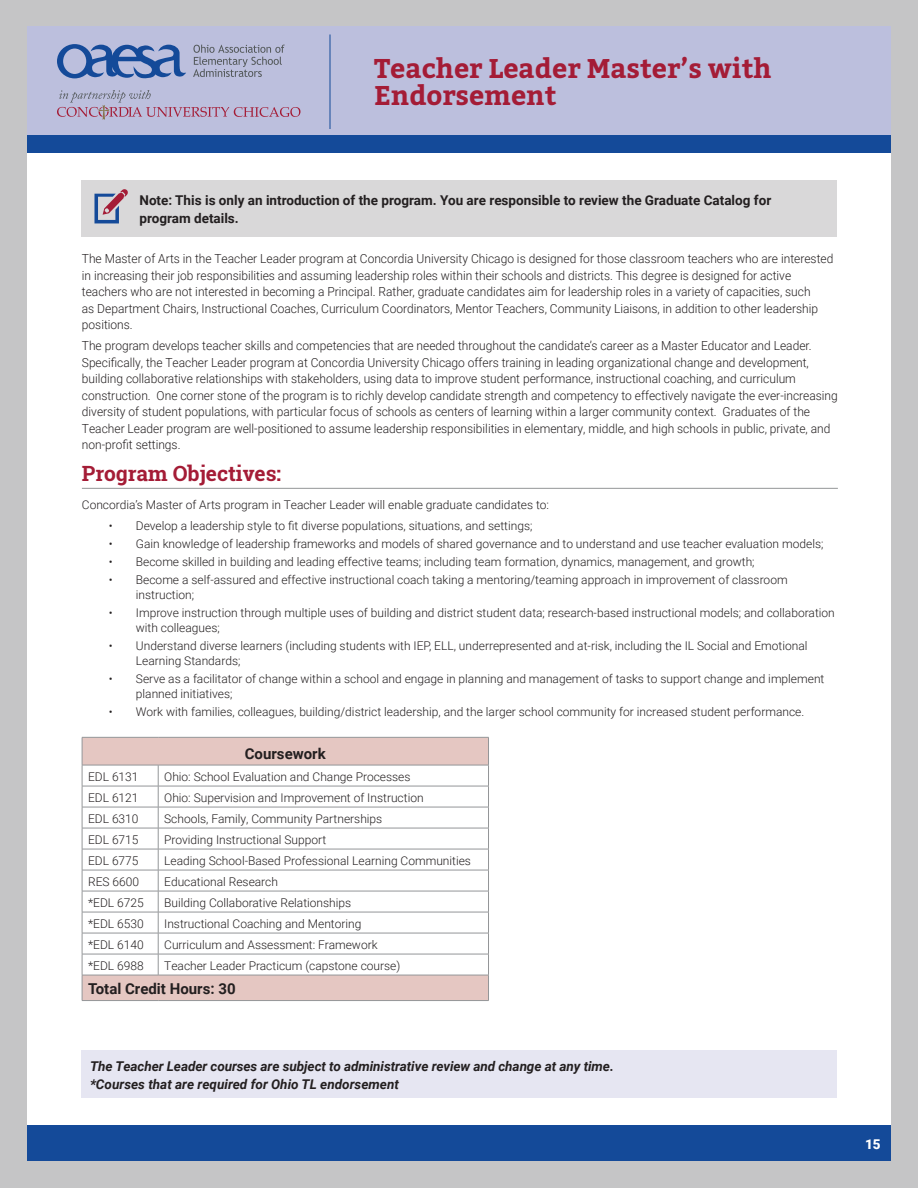
<style>
.page{position:relative;width:918px;height:1188px;background:#fff}
.page>*{position:absolute;margin:0;border:0;box-sizing:border-box;transform-origin:0 0}
.Header_Text{font:700 27px/27px "Bitter";color:#a41c36}
.Program_Section_Head{font:700 21px "Roboto Slab";color:#a41c36}
.Program_Objectives_L{font:700 15px "Roboto";color:#231f20}
.Body_Text__8pt{font:italic 700 13.5px "Roboto";letter-spacing:-.005em;color:#231f20}
.Checklist_Step_Text{font:700 13.5px/18px "Roboto";color:#231f20}
.t1{font:900 13.5px "Roboto";color:#fff}
.t2{font:300 12.45px/16.5px "Roboto";color:#231f20;scale:.96 1}
.Body_Text__8pt-2{font:300 12px/15px "Roboto";color:#231f20}
.Program_Objectives_L-2{font:300 12px "Roboto";color:#231f20}
</style>
<div class="page">
<div style="left:27px;top:1125px;width:864px;height:36px;background:#144a99"></div>
<div style="left:0;top:0;width:918px;height:1188px;border:27px solid #c5c5c6"></div>
<div style="left:27px;top:26px;width:864px;height:118px;background:#bcbfdd"></div>
<div style="left:27px;top:135px;width:864px;height:18px;background:#144a99"></div>
<svg style="left:57px;top:44px;width:129px;height:34px"></svg>
<svg style="left:193px;top:45px;width:92px;height:32px"></svg>
<svg style="left:57px;top:90px;width:243px;height:30px"></svg>
<hr style="left:330px;top:34px;width:1px;height:95px;background:#144a99">
<hr style="left:82px;top:488px;width:756px;height:1px;background:#949698">
<svg style="left:83px;top:738px;width:405px;height:262px"></svg>
<hr style="left:82px;top:737px;width:76px;height:1px;background:#949698">
<hr style="left:158px;top:737px;width:331px;height:1px;background:#949698">
<hr style="left:82px;top:765px;width:76px;height:1px;background:#949698">
<hr style="left:158px;top:765px;width:331px;height:1px;background:#949698">
<hr style="left:82px;top:786px;width:76px;height:1px;background:#949698">
<hr style="left:158px;top:786px;width:331px;height:1px;background:#949698">
<hr style="left:82px;top:807px;width:76px;height:1px;background:#949698">
<hr style="left:158px;top:807px;width:331px;height:1px;background:#949698">
<hr style="left:82px;top:828px;width:76px;height:1px;background:#949698">
<hr style="left:158px;top:828px;width:331px;height:1px;background:#949698">
<hr style="left:82px;top:849px;width:76px;height:1px;background:#949698">
<hr style="left:158px;top:849px;width:331px;height:1px;background:#949698">
<hr style="left:82px;top:870px;width:76px;height:1px;background:#949698">
<hr style="left:158px;top:870px;width:331px;height:1px;background:#949698">
<hr style="left:82px;top:891px;width:76px;height:1px;background:#949698">
<hr style="left:158px;top:891px;width:331px;height:1px;background:#949698">
<hr style="left:82px;top:912px;width:76px;height:1px;background:#949698">
<hr style="left:158px;top:912px;width:331px;height:1px;background:#949698">
<hr style="left:82px;top:933px;width:76px;height:1px;background:#949698">
<hr style="left:158px;top:933px;width:331px;height:1px;background:#949698">
<hr style="left:82px;top:954px;width:76px;height:1px;background:#949698">
<hr style="left:158px;top:954px;width:331px;height:1px;background:#949698">
<svg style="left:158px;top:765px;width:1px;height:210px"></svg>
<hr style="left:82px;top:975px;width:76px;height:1px;background:#949698">
<svg style="left:82px;top:738px;width:1px;height:262px"></svg>
<hr style="left:158px;top:975px;width:331px;height:1px;background:#949698">
<svg style="left:488px;top:738px;width:1px;height:262px"></svg>
<hr style="left:82px;top:1000px;width:76px;height:1px;background:#949698">
<hr style="left:158px;top:1000px;width:331px;height:1px;background:#949698">
<div style="left:81px;top:1051px;width:756px;height:47px;background:#e6e6f2"></div>
<div style="left:81px;top:180px;width:756px;height:57px;background:#d9d8d9"></div>
<svg style="left:94px;top:189px;width:34px;height:34px"></svg>
<p class="Header_Text" style="left:374px;top:54px;width:399px">Teacher Leader Master’s with<br>Endorsement</p>
<p class="Checklist_Step_Text" style="left:140px;top:190px;width:633px">Note: This is only an introduction of the program. You are responsible to review the Graduate Catalog for program details.</p>
<p class="t2" style="left:82px;top:250px;width:784px">The Master of Arts in the Teacher Leader program at Concordia University Chicago is designed for those classroom teachers who are interested in increasing their job responsibilities and assuming leadership roles within their schools and districts. This degree is designed for active teachers who are not interested in becoming a Principal. Rather, graduate candidates aim for leadership roles in a variety of capacities, such<br>as Department Chairs, Instructional Coaches, Curriculum Coordinators, Mentor Teachers, Community Liaisons, in addition to other leadership positions.</p>
<p class="t2" style="left:82px;top:337px;width:789px">The program develops teacher skills and competencies that are needed throughout the candidate’s career as a Master Educator and Leader.<br>Specifically, the Teacher Leader program at Concordia University Chicago offers training in leading organizational change and development, building collaborative relationships with stakeholders, using data to improve student performance, instructional coaching, and curriculum construction. One corner stone of the program is to richly develop candidate strength and competency to effectively navigate the ever-increasing diversity of student populations, with particular focus of schools as centers of learning within a larger community context. Graduates of the Teacher Leader program are well-positioned to assume leadership responsibilities in elementary, middle, and high schools in public, private, and non-profit settings.</p>
<p class="Program_Section_Head" style="left:82px;top:459px;width:201px">Program Objectives:</p>
<p class="Body_Text__8pt-2" style="left:82px;top:497px;width:469px">Concordia’s Master of Arts program in Teacher Leader will enable graduate candidates to:</p>
<p class="Body_Text__8pt-2" style="left:109px;top:518px;width:425px">• Develop a leadership style to fit diverse populations, situations, and settings;</p>
<p class="Body_Text__8pt-2" style="left:109px;top:536px;width:716px">• Gain knowledge of leadership frameworks and models of shared governance and to understand and use teacher evaluation models;</p>
<p class="Body_Text__8pt-2" style="left:109px;top:554px;width:647px">• Become skilled in building and leading effective teams; including team formation, dynamics, management, and growth;</p>
<p class="Body_Text__8pt-2" style="left:136px;top:572px;width:653px;text-indent:-27px">• Become a self-assured and effective instructional coach taking a mentoring/teaming approach in improvement of classroom instruction;</p>
<p class="Body_Text__8pt-2" style="left:136px;top:605px;width:700px;text-indent:-27px">• Improve instruction through multiple uses of building and district student data; research-based instructional models; and collaboration with colleagues;</p>
<p class="Body_Text__8pt-2" style="left:136px;top:638px;width:673px;text-indent:-27px">• Understand diverse learners (including students with IEP, ELL, underrepresented and at-risk, including the IL Social and Emotional<br>Learning Standards;</p>
<p class="Body_Text__8pt-2" style="left:136px;top:671px;width:690px;text-indent:-27px">• Serve as a facilitator of change within a school and engage in planning and management of tasks to support change and implement planned initiatives;</p>
<p class="Body_Text__8pt-2" style="left:109px;top:704px;width:697px">• Work with families, colleagues, building/district leadership, and the larger school community for increased student performance.</p>
<p class="Program_Objectives_L" style="left:245px;top:743px;width:82px">Coursework</p>
<p class="Program_Objectives_L-2" style="left:88px;top:768px;width:52px">EDL 6131</p>
<p class="Program_Objectives_L-2" style="left:164px;top:768px;width:248px">Ohio: School Evaluation and Change Processes</p>
<p class="Program_Objectives_L-2" style="left:88px;top:789px;width:52px">EDL 6121</p>
<p class="Program_Objectives_L-2" style="left:164px;top:789px;width:261px">Ohio: Supervision and Improvement of Instruction</p>
<p class="Program_Objectives_L-2" style="left:88px;top:810px;width:52px">EDL 6310</p>
<p class="Program_Objectives_L-2" style="left:164px;top:810px;width:220px">Schools, Family, Community Partnerships</p>
<p class="Program_Objectives_L-2" style="left:88px;top:831px;width:52px">EDL 6715</p>
<p class="Program_Objectives_L-2" style="left:164px;top:831px;width:164px">Providing Instructional Support</p>
<p class="Program_Objectives_L-2" style="left:88px;top:852px;width:52px">EDL 6775</p>
<p class="Program_Objectives_L-2" style="left:164px;top:852px;width:308px">Leading School-Based Professional Learning Communities</p>
<p class="Program_Objectives_L-2" style="left:88px;top:873px;width:53px">RES 6600</p>
<p class="Program_Objectives_L-2" style="left:164px;top:873px;width:115px">Educational Research</p>
<p class="Program_Objectives_L-2" style="left:88px;top:894px;width:57px">*EDL 6725</p>
<p class="Program_Objectives_L-2" style="left:164px;top:894px;width:189px">Building Collaborative Relationships</p>
<p class="Program_Objectives_L-2" style="left:88px;top:915px;width:57px">*EDL 6530</p>
<p class="Program_Objectives_L-2" style="left:164px;top:915px;width:199px">Instructional Coaching and Mentoring</p>
<p class="Program_Objectives_L-2" style="left:88px;top:936px;width:57px">*EDL 6140</p>
<p class="Program_Objectives_L-2" style="left:164px;top:936px;width:215px">Curriculum and Assessment: Framework</p>
<p class="Program_Objectives_L-2" style="left:88px;top:957px;width:57px">*EDL 6988</p>
<p class="Program_Objectives_L-2" style="left:164px;top:957px;width:238px">Teacher Leader Practicum (capstone course)</p>
<p class="Program_Objectives_L" style="left:88px;top:978px;width:149px">Total Credit Hours: 30</p>
<p class="Body_Text__8pt" style="left:90px;top:1057px;width:525px">The Teacher Leader courses are subject to administrative review and change at any time.</p>
<p class="Body_Text__8pt" style="left:90px;top:1075px;width:310px">*Courses that are required for Ohio TL endorsement</p>
<p class="t1" style="left:865px;top:1134px;width:17px">15</p>
</div>
